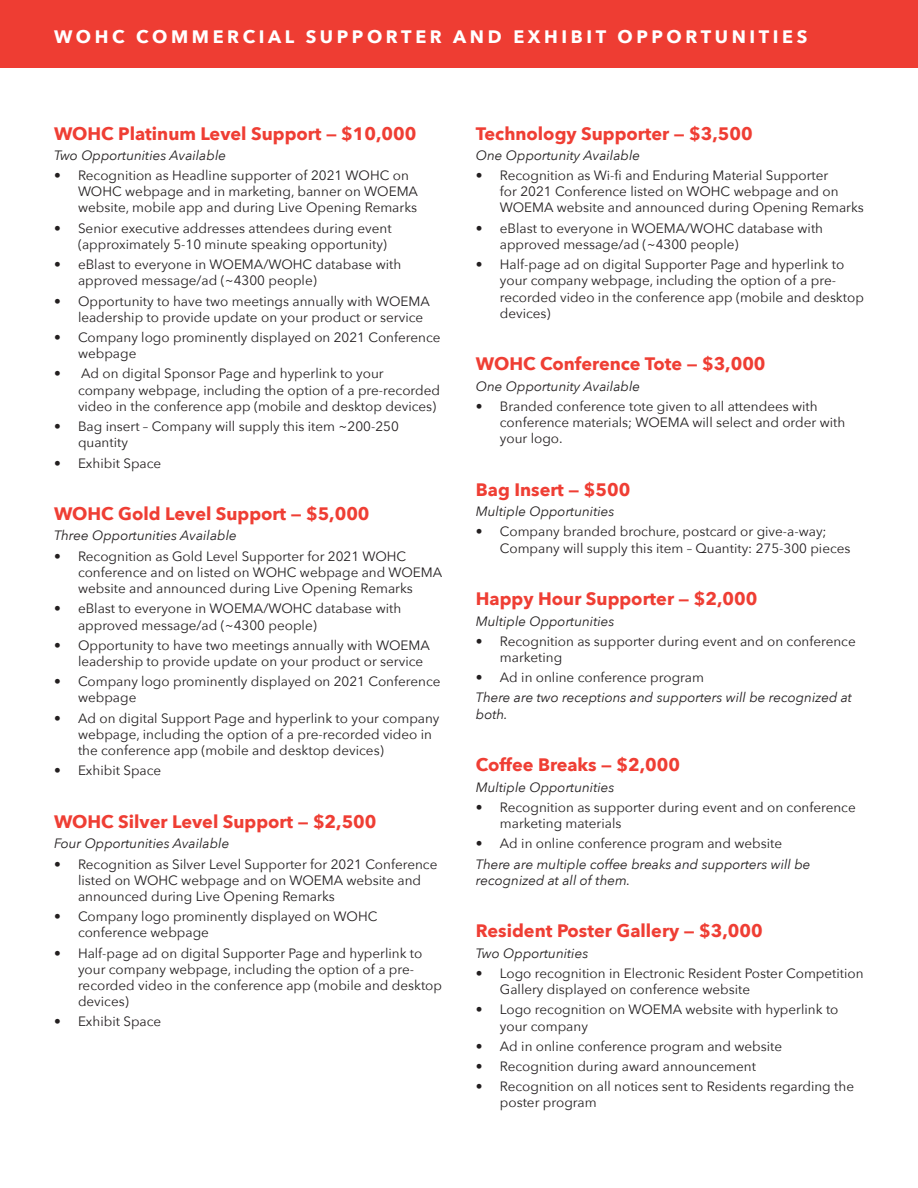
<style>
.page{position:relative;width:918px;height:1188px;background:#fff}
.page>*{position:absolute;margin:0;border:0;box-sizing:border-box;transform-origin:0 0}
.level{font:700 18px "Avenir Next";color:#ef3e34}
.t1{font:700 18px "Avenir Next";letter-spacing:.2em;color:#fff}
.bullets{font:13.5px/16.2px "Avenir Next";color:#231f20}
.number_of_opportunit{font:italic 13.5px/16.2px "Avenir Next";color:#231f20}
</style>
<div class="page">
<div style="left:0;top:0;width:918px;height:68px;background:#ee3d33"></div>
<p class="t1" style="left:54px;top:21px;width:755px">WOHC COMMERCIAL SUPPORTER AND EXHIBIT OPPORTUNITIES</p>
<p class="level" style="left:54px;top:118px;width:364px">WOHC Platinum Level Support — $10,000</p>
<p class="number_of_opportunit" style="left:54px;top:146px;width:174px">Two Opportunities Available</p>
<p class="bullets" style="left:78px;top:167px;width:342px;text-indent:-24px">• Recognition as Headline supporter of 2021 WOHC on<br>WOHC webpage and in marketing, banner on WOEMA website, mobile app and during Live Opening Remarks</p>
<p class="bullets" style="left:78px;top:219px;width:315px;text-indent:-24px">• Senior executive addresses attendees during event (approximately 5-10 minute speaking opportunity)</p>
<p class="bullets" style="left:78px;top:256px;width:325px;text-indent:-24px">• eBlast to everyone in WOEMA/WOHC database with approved message/ad (~4300 people)</p>
<p class="bullets" style="left:78px;top:292px;width:353px;text-indent:-24px">• Opportunity to have two meetings annually with WOEMA leadership to provide update on your product or service</p>
<p class="bullets" style="left:78px;top:329px;width:364px;text-indent:-24px">• Company logo prominently displayed on 2021 Conference webpage</p>
<p class="bullets" style="left:78px;top:365px;width:364px;text-indent:-24px">• Ad on digital Sponsor Page and hyperlink to your company webpage, including the option of a pre-recorded video in the conference app (mobile and desktop devices)</p>
<p class="bullets" style="left:78px;top:418px;width:322px;text-indent:-24px">• Bag insert – Company will supply this item ~200-250 quantity</p>
<p class="bullets" style="left:54px;top:454px;width:109px">• Exhibit Space</p>
<p class="level" style="left:54px;top:498px;width:317px">WOHC Gold Level Support — $5,000</p>
<p class="number_of_opportunit" style="left:54px;top:527px;width:184px">Three Opportunities Available</p>
<p class="bullets" style="left:78px;top:547px;width:366px;text-indent:-24px">• Recognition as Gold Level Supporter for 2021 WOHC conference and on listed on WOHC webpage and WOEMA website and announced during Live Opening Remarks</p>
<p class="bullets" style="left:78px;top:600px;width:325px;text-indent:-24px">• eBlast to everyone in WOEMA/WOHC database with approved message/ad (~4300 people)</p>
<p class="bullets" style="left:78px;top:636px;width:353px;text-indent:-24px">• Opportunity to have two meetings annually with WOEMA leadership to provide update on your product or service</p>
<p class="bullets" style="left:78px;top:673px;width:364px;text-indent:-24px">• Company logo prominently displayed on 2021 Conference webpage</p>
<p class="bullets" style="left:78px;top:709px;width:363px;text-indent:-24px">• Ad on digital Support Page and hyperlink to your company webpage, including the option of a pre-recorded video in the conference app (mobile and desktop devices)</p>
<p class="bullets" style="left:54px;top:762px;width:109px">• Exhibit Space</p>
<p class="level" style="left:54px;top:806px;width:324px">WOHC Silver Level Support — $2,500</p>
<p class="number_of_opportunit" style="left:54px;top:835px;width:177px">Four Opportunities Available</p>
<p class="bullets" style="left:78px;top:855px;width:361px;text-indent:-24px">• Recognition as Silver Level Supporter for 2021 Conference listed on WOHC webpage and on WOEMA website and announced during Live Opening Remarks</p>
<p class="bullets" style="left:78px;top:908px;width:301px;text-indent:-24px">• Company logo prominently displayed on WOHC conference webpage</p>
<p class="bullets" style="left:78px;top:944px;width:366px;text-indent:-24px">• Half-page ad on digital Supporter Page and hyperlink to your company webpage, including the option of a pre&shy;recorded video in the conference app (mobile and desktop devices)</p>
<p class="bullets" style="left:54px;top:1013px;width:109px">• Exhibit Space</p>
<p class="level" style="left:476px;top:118px;width:278px">Technology Supporter — $3,500</p>
<p class="number_of_opportunit" style="left:476px;top:146px;width:166px">One Opportunity Available</p>
<p class="bullets" style="left:500px;top:167px;width:366px;text-indent:-24px">• Recognition as Wi-fi and Enduring Material Supporter<br>for 2021 Conference listed on WOHC webpage and on<br>WOEMA website and announced during Opening Remarks</p>
<p class="bullets" style="left:500px;top:219px;width:325px;text-indent:-24px">• eBlast to everyone in WOEMA/WOHC database with approved message/ad (~4300 people)</p>
<p class="bullets" style="left:500px;top:256px;width:366px;text-indent:-24px">• Half-page ad on digital Supporter Page and hyperlink to your company webpage, including the option of a pre&shy;recorded video in the conference app (mobile and desktop devices)</p>
<p class="level" style="left:476px;top:348px;width:291px">WOHC Conference Tote — $3,000</p>
<p class="number_of_opportunit" style="left:476px;top:377px;width:166px">One Opportunity Available</p>
<p class="bullets" style="left:500px;top:397px;width:347px;text-indent:-24px">• Branded conference tote given to all attendees with conference materials; WOEMA will select and order with your logo.</p>
<p class="level" style="left:476px;top:474px;width:156px">Bag Insert — $500</p>
<p class="number_of_opportunit" style="left:476px;top:503px;width:140px">Multiple Opportunities</p>
<p class="bullets" style="left:500px;top:523px;width:352px;text-indent:-24px">• Company branded brochure, postcard or give-a-way;<br>Company will supply this item – Quantity: 275-300 pieces</p>
<p class="level" style="left:476px;top:583px;width:283px">Happy Hour Supporter — $2,000</p>
<p class="number_of_opportunit" style="left:476px;top:612px;width:140px">Multiple Opportunities</p>
<p class="bullets" style="left:500px;top:632px;width:357px;text-indent:-24px">• Recognition as supporter during event and on conference marketing</p>
<p class="bullets" style="left:476px;top:669px;width:230px">• Ad in online conference program</p>
<p class="number_of_opportunit" style="left:476px;top:689px;width:378px">There are two receptions and supporters will be recognized at both.</p>
<p class="level" style="left:476px;top:749px;width:206px">Coffee Breaks — $2,000</p>
<p class="number_of_opportunit" style="left:476px;top:778px;width:140px">Multiple Opportunities</p>
<p class="bullets" style="left:500px;top:798px;width:357px;text-indent:-24px">• Recognition as supporter during event and on conference marketing materials</p>
<p class="bullets" style="left:476px;top:835px;width:308px">• Ad in online conference program and website</p>
<p class="number_of_opportunit" style="left:476px;top:855px;width:336px">There are multiple coffee breaks and supporters will be recognized at all of them.</p>
<p class="level" style="left:476px;top:915px;width:288px">Resident Poster Gallery — $3,000</p>
<p class="number_of_opportunit" style="left:476px;top:944px;width:114px">Two Opportunities</p>
<p class="bullets" style="left:500px;top:964px;width:365px;text-indent:-24px">• Logo recognition in Electronic Resident Poster Competition<br>Gallery displayed on conference website</p>
<p class="bullets" style="left:500px;top:1001px;width:340px;text-indent:-24px">• Logo recognition on WOEMA website with hyperlink to your company</p>
<p class="bullets" style="left:476px;top:1037px;width:308px">• Ad in online conference program and website</p>
<p class="bullets" style="left:476px;top:1058px;width:282px">• Recognition during award announcement</p>
<p class="bullets" style="left:500px;top:1078px;width:356px;text-indent:-24px">• Recognition on all notices sent to Residents regarding the poster program</p>
</div>
